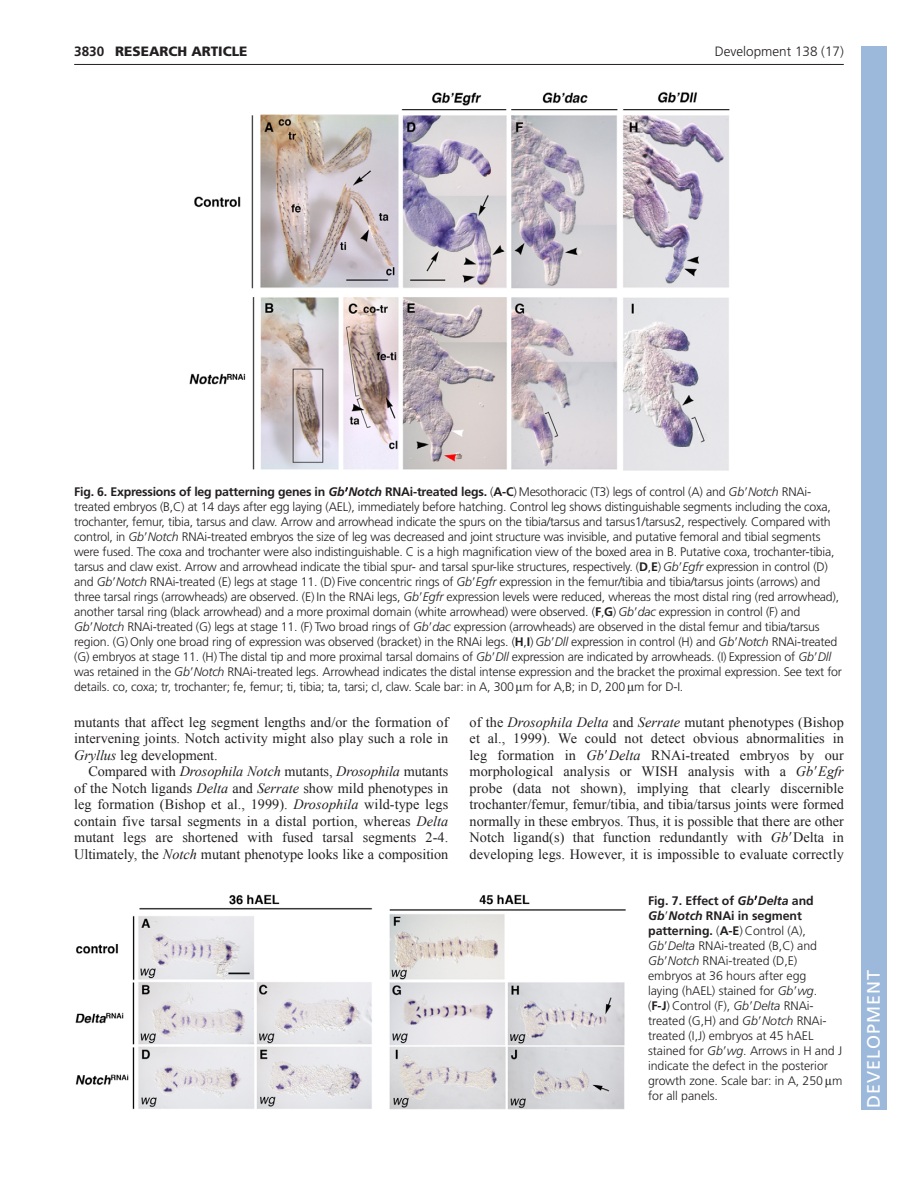
<style>
.page{position:relative;width:918px;height:1188px;background:#fff}
.page>*{position:absolute;margin:0;border:0;box-sizing:border-box;transform-origin:0 0}
.t1{font:18px "Frutiger LT Std";letter-spacing:.055em;color:#fff}
.t2{font:14.25px/16.5px "Times New Roman";letter-spacing:.005em;color:#231f20;text-align:justify}
.t3{font:300 13.5px "Frutiger LT Std";color:#231f20}
.t4{font:900 13.5px "Frutiger LT Std";color:#231f20}
.t5{font:700 13.5px "Frutiger LT Std";color:#231f20}
.t6{font:300 12.3px/15px "Frutiger LT Std";letter-spacing:-.015em;color:#231f20}
.s1{font-weight:700}
.s2{font-weight:700;font-style:italic}
.s3{font-family:"Mathematical Pi One";font-weight:400}
.s4{font-style:italic}
.s5{font-family:"Mathematical Pi One"}
</style>
<div class="page">
<hr style="left:74px;top:64px;width:770px;height:1px;background:#231f20">
<img style="left:75px;top:894px;width:551px;height:216px">
<img style="left:189px;top:91px;width:541px;height:380px">
<div style="left:861px;top:46px;width:25px;height:1064px;background:#9cb9db"></div>
<p class="t5" style="left:74px;top:46px;width:32px">3830</p>
<p class="t4" style="left:115px;top:46px;width:134px">RESEARCH ARTICLE</p>
<p class="t3" style="left:715px;top:46px;width:131px">Development 138 (17)</p>
<p class="t6" style="left:74px;top:486px;width:769px"><span class="s1">Fig. 6. Expressions of leg patterning genes in</span> <span class="s2">Gb</span><span class="s3">-</span><span class="s2">Notch</span> <span class="s1">RNAi-treated legs.</span> (<span class="s1">A-C</span>) Mesothoracic (T3) legs of control (A) and <span class="s4">Gb</span><span class="s3">-</span><span class="s4">Notch</span> RNAi&shy;treated embryos (B,C) at 14 days after egg laying (AEL), immediately before hatching. Control leg shows distinguishable segments including the coxa, trochanter, femur, tibia, tarsus and claw. Arrow and arrowhead indicate the spurs on the tibia/tarsus and tarsus1/tarsus2, respectively. Compared with control, in <span class="s4">Gb</span><span class="s3">-</span><span class="s4">Notch</span> RNAi-treated embryos the size of leg was decreased and joint structure was invisible, and putative femoral and tibial segments were fused. The coxa and trochanter were also indistinguishable. C is a high magnification view of the boxed area in B. Putative coxa, trochanter-tibia, tarsus and claw exist. Arrow and arrowhead indicate the tibial spur- and tarsal spur-like structures, respectively. (<span class="s1">D</span>,<span class="s1">E</span>) <span class="s4">Gb</span><span class="s3">-</span><span class="s4">Egfr</span> expression in control (D) and <span class="s4">Gb</span><span class="s3">-</span><span class="s4">Notch</span> RNAi-treated (E) legs at stage 11. (D) Five concentric rings of <span class="s4">Gb</span><span class="s3">-</span><span class="s4">Egfr</span> expression in the femur/tibia and tibia/tarsus joints (arrows) and three tarsal rings (arrowheads) are observed. (E) In the RNAi legs, <span class="s4">Gb</span><span class="s3">-</span><span class="s4">Egfr</span> expression levels were reduced, whereas the most distal ring (red arrowhead), another tarsal ring (black arrowhead) and a more proximal domain (white arrowhead) were observed. (<span class="s1">F</span>,<span class="s1">G</span>) <span class="s4">Gb</span><span class="s3">-</span><span class="s4">dac</span> expression in control (F) and <span class="s4">Gb</span><span class="s3">-</span><span class="s4">Notch</span> RNAi-treated (G) legs at stage 11. (F) Two broad rings of <span class="s4">Gb</span><span class="s3">-</span><span class="s4">dac</span> expression (arrowheads) are observed in the distal femur and tibia/tarsus region. (G) Only one broad ring of expression was observed (bracket) in the RNAi legs. (<span class="s1">H</span>,<span class="s1">I</span>) <span class="s4">Gb</span><span class="s3">-</span><span class="s4">Dll</span> expression in control (H) and <span class="s4">Gb</span><span class="s3">-</span><span class="s4">Notch</span> RNAi-treated (G) embryos at stage 11. (H) The distal tip and more proximal tarsal domains of <span class="s4">Gb</span><span class="s3">-</span><span class="s4">Dll</span> expression are indicated by arrowheads. (I) Expression of <span class="s4">Gb</span><span class="s3">-</span><span class="s4">Dll </span>was retained in the <span class="s4">Gb</span><span class="s3">-</span><span class="s4">Notch</span> RNAi-treated legs. Arrowhead indicates the distal intense expression and the bracket the proximal expression. See text for details. co, coxa; tr, trochanter; fe, femur; ti, tibia; ta, tarsi; cl, claw. Scale bar: in A, 300 m for A,B; in D, 200 m for D-I.</p>
<p class="t2" style="left:74px;top:714px;width:376px">mutants that affect leg segment lengths and/or the formation of intervening joints. Notch activity might also play such a role in <span class="s4">Gryllus</span> leg development.</p>
<p class="t2" style="left:74px;top:763px;width:376px;text-indent:14px">Compared with <span class="s4">Drosophila Notch</span> mutants, <span class="s4">Drosophila</span> mutants of the Notch ligands <span class="s4">Delta</span> and <span class="s4">Serrate</span> show mild phenotypes in leg formation (Bishop et al., 1999). <span class="s4">Drosophila</span> wild-type legs contain five tarsal segments in a distal portion, whereas <span class="s4">Delta </span>mutant legs are shortened with fused tarsal segments 2-4.<br>Ultimately, the <span class="s4">Notch</span> mutant phenotype looks like a composition</p>
<p class="t2" style="left:470px;top:714px;width:376px">of the <span class="s4">Drosophila Delta</span> and <span class="s4">Serrate</span> mutant phenotypes (Bishop et al., 1999). We could not detect obvious abnormalities in leg formation in <span class="s4">Gb</span><span class="s5">-</span><span class="s4">Delta</span> RNAi-treated embryos by our morphological analysis or WISH analysis with a <span class="s4">Gb</span><span class="s5">-</span><span class="s4">Egfr </span>probe (data not shown), implying that clearly discernible trochanter/femur, femur/tibia, and tibia/tarsus joints were formed normally in these embryos. Thus, it is possible that there are other Notch ligand(s) that function redundantly with <span class="s4">Gb</span><span class="s5">-</span>Delta in developing legs. However, it is impossible to evaluate correctly</p>
<p class="t6" style="left:648px;top:894px;width:196px"><span class="s1">Fig. 7. Effect of</span> <span class="s2">Gb</span><span class="s3">-</span><span class="s2">Delta</span> <span class="s1">and<br></span><span class="s2">Gb</span><span class="s3">-</span><span class="s2">Notch</span> <span class="s1">RNAi in segment patterning.</span> (<span class="s1">A-E</span>) Control (A),<br><span class="s4">Gb</span><span class="s3">-</span><span class="s4">Delta</span> RNAi-treated (B,C) and<br><span class="s4">Gb</span><span class="s3">-</span><span class="s4">Notch</span> RNAi-treated (D,E) embryos at 36 hours after egg<br>laying (hAEL) stained for <span class="s4">Gb</span><span class="s3">-</span><span class="s4">wg</span>.<br>(<span class="s1">F-J</span>) Control (F), <span class="s4">Gb</span><span class="s3">-</span><span class="s4">Delta</span> RNAi&shy;treated (G,H) and <span class="s4">Gb</span><span class="s3">-</span><span class="s4">Notch</span> RNAi&shy;treated (I,J) embryos at 45 hAEL stained for <span class="s4">Gb</span><span class="s3">-</span><span class="s4">wg</span>. Arrows in H and J indicate the defect in the posterior growth zone. Scale bar: in A, 250 m for all panels.</p>
<h1 class="t1" style="left:863px;top:1108px;width:140px;rotate:-90deg">DEVELOPMENT</h1>
</div>
